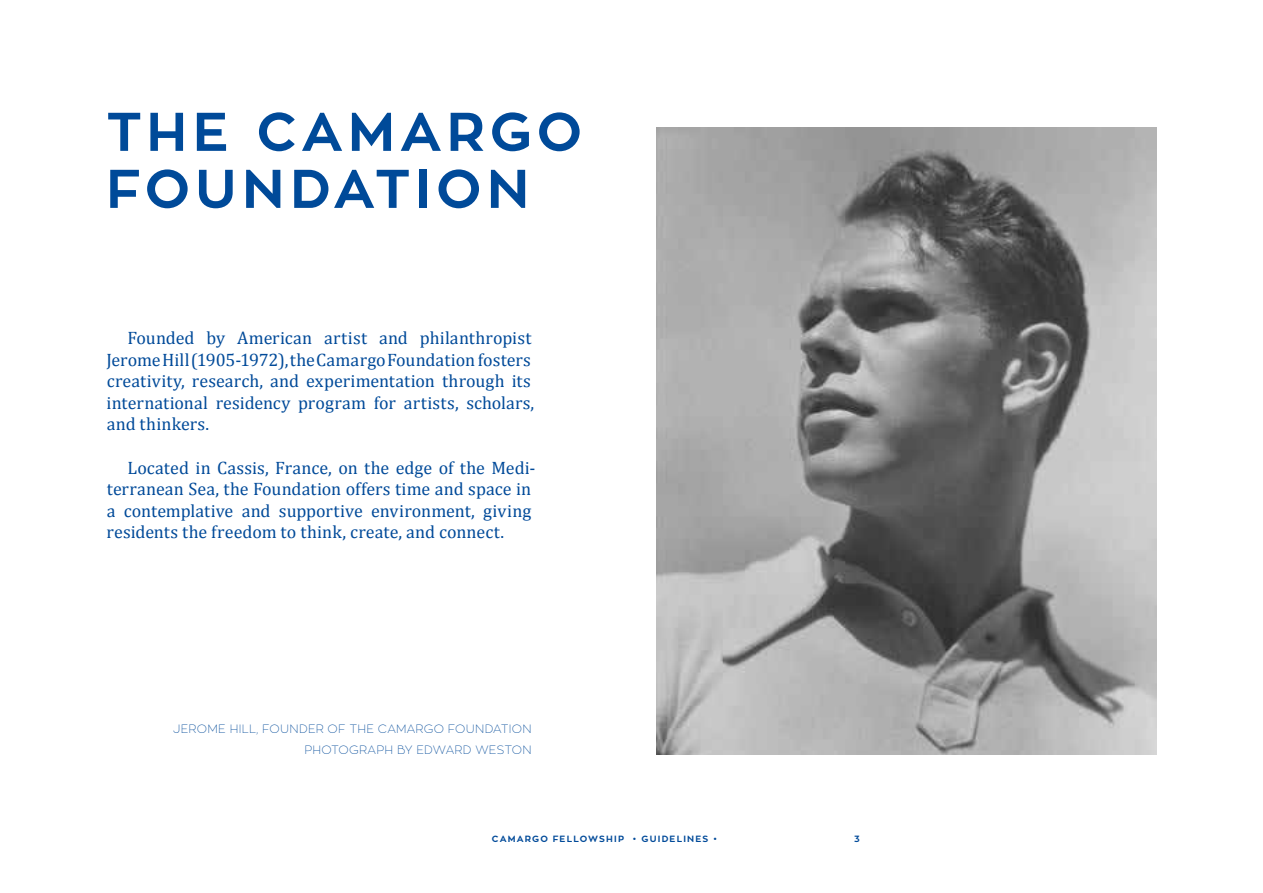
<style>
.page{position:relative;width:1263px;height:893px;background:#fff}
.page>*{position:absolute;margin:0;border:0;box-sizing:border-box;transform-origin:0 0}
.t1{font:700 54px/57px "Zona Pro";letter-spacing:.095em;color:#004a99}
.t2{font:18px/21.6px "Cambria";letter-spacing:.005em;color:#004a99}
.t3{font:100 12px/21.6px "Zona Pro";letter-spacing:.02em;color:#004a99;text-align:right}
.t4{font:700 9px "Zona Pro";letter-spacing:.13em;color:#004a99}
</style>
<div class="page">
<img style="left:656px;top:128px;width:501px;height:626px">
<h1 class="t1" style="left:106px;top:104px;width:477px">THE CAMARGO<br>FOUNDATION</h1>
<p class="t2" style="left:106px;top:327px;width:429px;text-indent:21px">Founded by American artist and philanthropist Jerome Hill (1905-1972), the Camargo Foundation fosters creativity, research, and experimentation through its international residency program for artists, scholars, and thinkers.</p>
<p class="t2" style="left:107px;top:456px;width:430px;text-indent:21px">Located in Cassis, France, on the edge of the Medi&shy;terranean Sea, the Foundation offers time and space in a contemplative and supportive environment, giving residents the freedom to think, create, and connect.</p>
<p class="t3" style="left:173px;top:718px;width:360px">JEROME HILL, FOUNDER OF THE CAMARGO FOUNDATION<br>PHOTOGRAPH BY EDWARD WESTON</p>
<p class="t4" style="left:492px;top:833px;width:227px">CAMARGO FELLOWSHIP • GUIDELINES •</p>
<p class="t4" style="left:854px;top:833px;width:7px">3</p>
</div>
